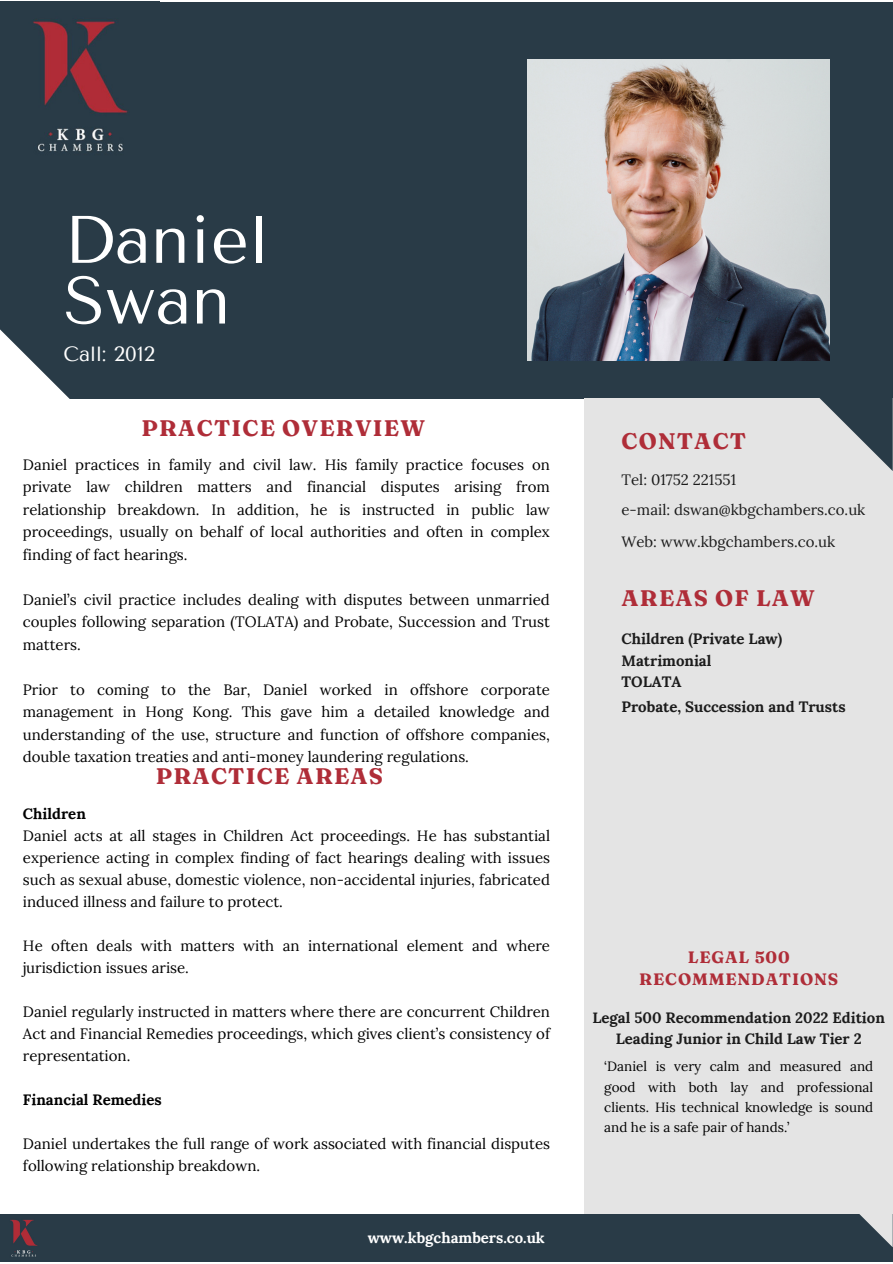
<style>
.page{position:relative;width:893px;height:1264px;background:#fff}
.page>*{position:absolute;margin:0;border:0;box-sizing:border-box;transform-origin:0 0}
.t1{font:66.9px "Tenor Sans";color:#fff}
.t2{font:700 22.5px "Fraunces 9 pt";letter-spacing:.055em;color:#af2d38}
.t3{font:20.55px "Tenor Sans";color:#fff}
.t4{font:700 16.5px/22.5px "Fraunces 9 pt";letter-spacing:.055em;color:#af2d38;text-align:center}
.t5{font:15px/22.5px "Lora";color:#000;text-align:justify}
.t6{font:700 15px "Lora";color:#1b1b1b}
.t7{font:15px "Lora";color:#1b1b1b}
.t8{font:700 15px "Lora";color:#000}
.t9{font:700 15px "Lora";color:#fff}
.t10{font:13.5px/20.1px "Lora";color:#000;text-align:justify}
</style>
<div class="page">
<div style="left:0;top:2px;width:892px;height:396px;background:#293b47"></div>
<img style="left:527px;top:59px;width:302px;height:302px">
<div style="left:0;top:1214px;width:892px;height:47px;background:#293b47"></div>
<div style="left:584px;top:399px;width:308px;height:815px;background:#e4e4e4"></div>
<svg style="left:818px;top:398px;width:74px;height:73px"></svg>
<svg style="left:859px;top:1214px;width:33px;height:33px"></svg>
<svg style="left:0;top:329px;width:74px;height:70px"></svg>
<img style="left:33px;top:21px;width:95px;height:131px">
<img style="left:10px;top:1219px;width:28px;height:38px">
<p class="t1" style="left:64px;top:201px;width:206px">Daniel</p>
<p class="t1" style="left:64px;top:262px;width:168px">Swan</p>
<p class="t3" style="left:64px;top:342px;width:93px">Call: 2012</p>
<p class="t2" style="left:141px;top:414px;width:285px">PRACTICE OVERVIEW</p>
<p class="t5" style="left:23px;top:453px;width:528px">Daniel practices in family and civil law. His family practice focuses on private law children matters and financial disputes arising from relationship breakdown. In addition, he is instructed in public law proceedings, usually on behalf of local authorities and often in complex finding of fact hearings.</p>
<p class="t5" style="left:23px;top:588px;width:528px">Daniel’s civil practice includes dealing with disputes between unmarried couples following separation (TOLATA) and Probate, Succession and Trust matters.</p>
<p class="t5" style="left:23px;top:678px;width:528px">Prior to coming to the Bar, Daniel worked in offshore corporate management in Hong Kong. This gave him a detailed knowledge and understanding of the use, structure and function of offshore companies, double taxation treaties and anti-money laundering regulations.</p>
<p class="t2" style="left:156px;top:762px;width:229px">PRACTICE AREAS</p>
<p class="t8" style="left:23px;top:804px;width:64px">Children</p>
<p class="t5" style="left:23px;top:825px;width:528px;line-height:22px">Daniel acts at all stages in Children Act proceedings. He has substantial experience acting in complex finding of fact hearings dealing with issues such as sexual abuse, domestic violence, non-accidental injuries, fabricated induced illness and failure to protect.</p>
<p class="t5" style="left:23px;top:934px;width:528px;line-height:22px">He often deals with matters with an international element and where jurisdiction issues arise.</p>
<p class="t5" style="left:23px;top:1000px;width:528px;line-height:22px">Daniel regularly instructed in matters where there are concurrent Children Act and Financial Remedies proceedings, which gives client’s consistency of representation.</p>
<p class="t8" style="left:23px;top:1090px;width:140px">Financial Remedies</p>
<p class="t5" style="left:23px;top:1132px;width:528px;line-height:22px">Daniel undertakes the full range of work associated with financial disputes following relationship breakdown.</p>
<p class="t9" style="left:368px;top:1227px;width:178px">www.kbgchambers.co.uk</p>
<p class="t2" style="left:621px;top:427px;width:126px">CONTACT</p>
<p class="t7" style="left:621px;top:469px;width:116px">Tel: 01752 221551</p>
<p class="t7" style="left:621px;top:500px;width:245px">e-mail: dswan@kbgchambers.co.uk</p>
<p class="t7" style="left:621px;top:531px;width:215px">Web: www.kbgchambers.co.uk</p>
<p class="t2" style="left:621px;top:584px;width:195px">AREAS OF LAW</p>
<p class="t6" style="left:621px;top:629px;width:162px">Children (Private Law)</p>
<p class="t6" style="left:621px;top:650px;width:91px">Matrimonial</p>
<p class="t6" style="left:621px;top:672px;width:62px">TOLATA</p>
<p class="t6" style="left:621px;top:697px;width:225px">Probate, Succession and Trusts</p>
<p class="t4" style="left:639px;top:945px;width:200px">LEGAL 500<br>RECOMMENDATIONS</p>
<p class="t6" style="left:592px;top:1008px;width:294px">Legal 500 Recommendation 2022 Edition</p>
<p class="t6" style="left:615px;top:1028px;width:247px">Leading Junior in Child Law Tier 2</p>
<p class="t10" style="left:604px;top:1056px;width:270px">‘Daniel is very calm and measured and good with both lay and professional clients. His technical knowledge is sound and he is a safe pair of hands.’</p>
</div>
